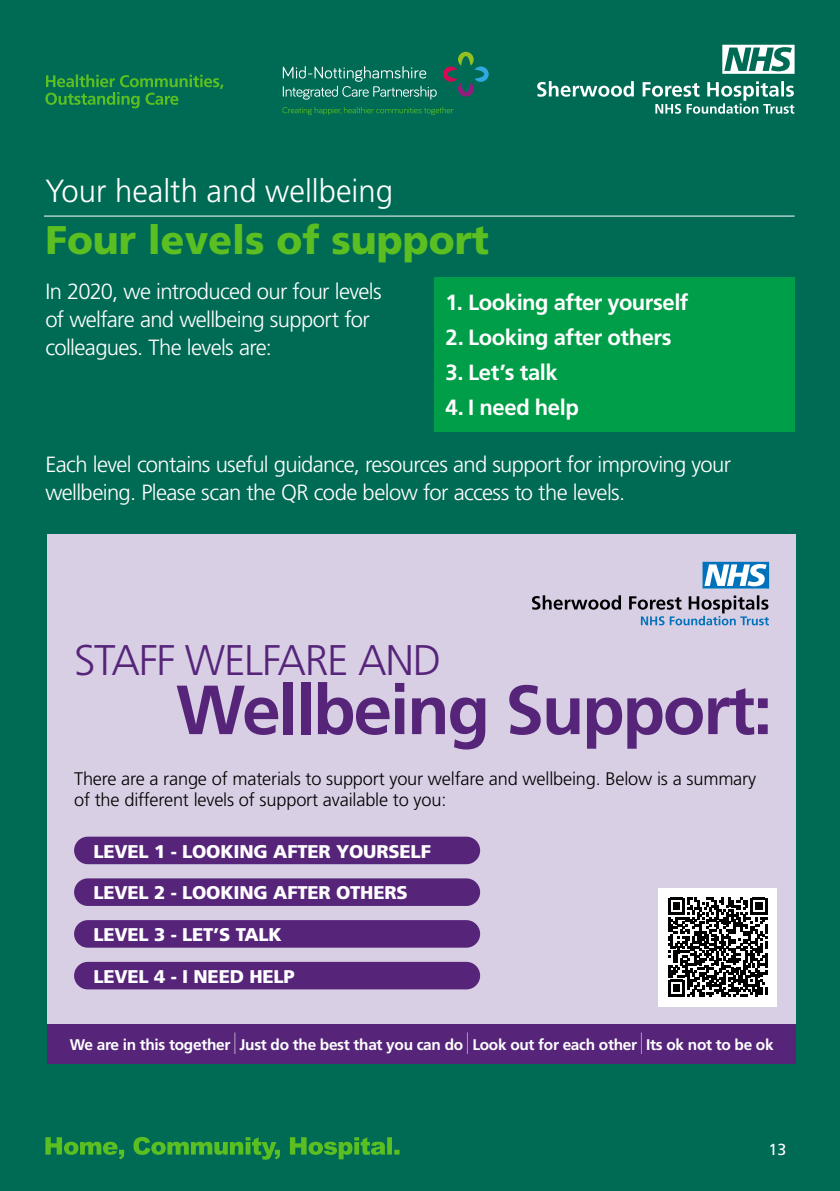
<style>
.page{position:relative;width:840px;height:1191px;background:#fff}
.page>*{position:absolute;margin:0;border:0;box-sizing:border-box;transform-origin:0 0}
.t1{font:700 69.4px "Frutiger";letter-spacing:-.03em;color:#56257a}
.t2{font:300 42.8px "Frutiger";letter-spacing:-.03em;color:#56257a}
.t3{font:900 40px "Frutiger";color:#5bbf21}
.t4{font:300 32px "Frutiger";color:#fff}
.t5{font:300 22px/28px "Frutiger";letter-spacing:-.03em;color:#fff}
.t6{font:700 22px "Frutiger";letter-spacing:-.02em;color:#fff}
.t7{font:900 18.4px "Frutiger";letter-spacing:-.01em;color:#fff}
.t8{font:300 18.2px/21px "Frutiger";letter-spacing:-.01em;color:#000}
.t9{font:16px "Frutiger";color:#fff}
.t10{font:700 15.4px "Frutiger";letter-spacing:-.02em;color:#fff}
.s1{font-weight:300;font-size:30.8px}
</style>
<div class="page">
<div style="left:0;top:1108px;width:839px;height:83px;background:#006b54"></div>
<svg style="left:45px;top:1137px;width:354px;height:22px"></svg>
<div style="left:0;top:0;width:839px;height:1108px;background:#006b54"></div>
<div style="left:47px;top:535px;width:748px;height:528px;background:#d9cfe5"></div>
<svg style="left:532px;top:595px;width:236px;height:30px"></svg>
<svg style="left:702px;top:562px;width:66px;height:26px;background:#7bb6db"></svg>
<div style="left:47px;top:1024px;width:748px;height:39px;background:#56257a"></div>
<div style="left:74px;top:836px;width:406px;height:28px;background:#56257a;border-radius:14px"></div>
<div style="left:74px;top:878px;width:406px;height:28px;background:#56257a;border-radius:14px"></div>
<div style="left:74px;top:920px;width:406px;height:27px;background:#56257a;border-radius:14px"></div>
<div style="left:74px;top:961px;width:406px;height:28px;background:#56257a;border-radius:14px"></div>
<div style="left:434px;top:278px;width:360px;height:154px;background:#009e49"></div>
<div style="left:658px;top:888px;width:118px;height:118px;background:#fff"></div>
<svg style="left:668px;top:897px;width:98px;height:99px"></svg>
<hr style="left:44px;top:216px;width:750px;height:1px;background:#fff">
<svg style="left:537px;top:81px;width:257px;height:33px"></svg>
<svg style="left:722px;top:45px;width:72px;height:29px"></svg>
<svg style="left:282px;top:66px;width:154px;height:34px"></svg>
<svg style="left:443px;top:52px;width:45px;height:44px"></svg>
<svg style="left:282px;top:107px;width:171px;height:8px"></svg>
<svg style="left:45px;top:74px;width:178px;height:34px"></svg>
<h3 class="t4" style="left:45px;top:173px;width:349px">Your health and wellbeing</h3>
<h3 class="t3" style="left:45px;top:216px;width:445px">Four levels of support</h3>
<p class="t5" style="left:45px;top:278px;width:337px">In 2020, we introduced our four levels of welfare and wellbeing support for colleagues. The levels are:</p>
<p class="t6" style="left:445px;top:289px;width:244px">1. Looking after yourself</p>
<p class="t6" style="left:445px;top:324px;width:227px">2. Looking after others</p>
<p class="t6" style="left:445px;top:359px;width:113px">3. Let’s talk</p>
<p class="t6" style="left:445px;top:394px;width:135px">4. I need help</p>
<p class="t5" style="left:45px;top:450px;width:686px">Each level contains useful guidance, resources and support for improving your wellbeing. Please scan the QR code below for access to the levels.</p>
<h2 class="t2" style="left:74px;top:636px;width:368px">STAFF WELFARE AND</h2>
<h1 class="t1" style="left:176px;top:669px;width:597px">Wellbeing Support:</h1>
<p class="t8" style="left:74px;top:768px;width:683px">There are a range of materials to support your welfare and wellbeing. Below is a summary of the different levels of support available to you:</p>
<p class="t7" style="left:93px;top:840px;width:339px">LEVEL 1 - LOOKING AFTER YOURSELF</p>
<p class="t7" style="left:93px;top:881px;width:316px">LEVEL 2 - LOOKING AFTER OTHERS</p>
<p class="t7" style="left:93px;top:923px;width:190px">LEVEL 3 - LET’S TALK</p>
<p class="t7" style="left:93px;top:965px;width:203px">LEVEL 4 - I NEED HELP</p>
<p class="t10" style="left:70px;top:1035px;width:705px">We are in this together <span class="s1">I</span> Just do the best that you can do <span class="s1">I</span> Look out for each other <span class="s1">I</span> Its ok not to be ok</p>
<p class="t9" style="left:768px;top:1139px;width:19px">13</p>
</div>
